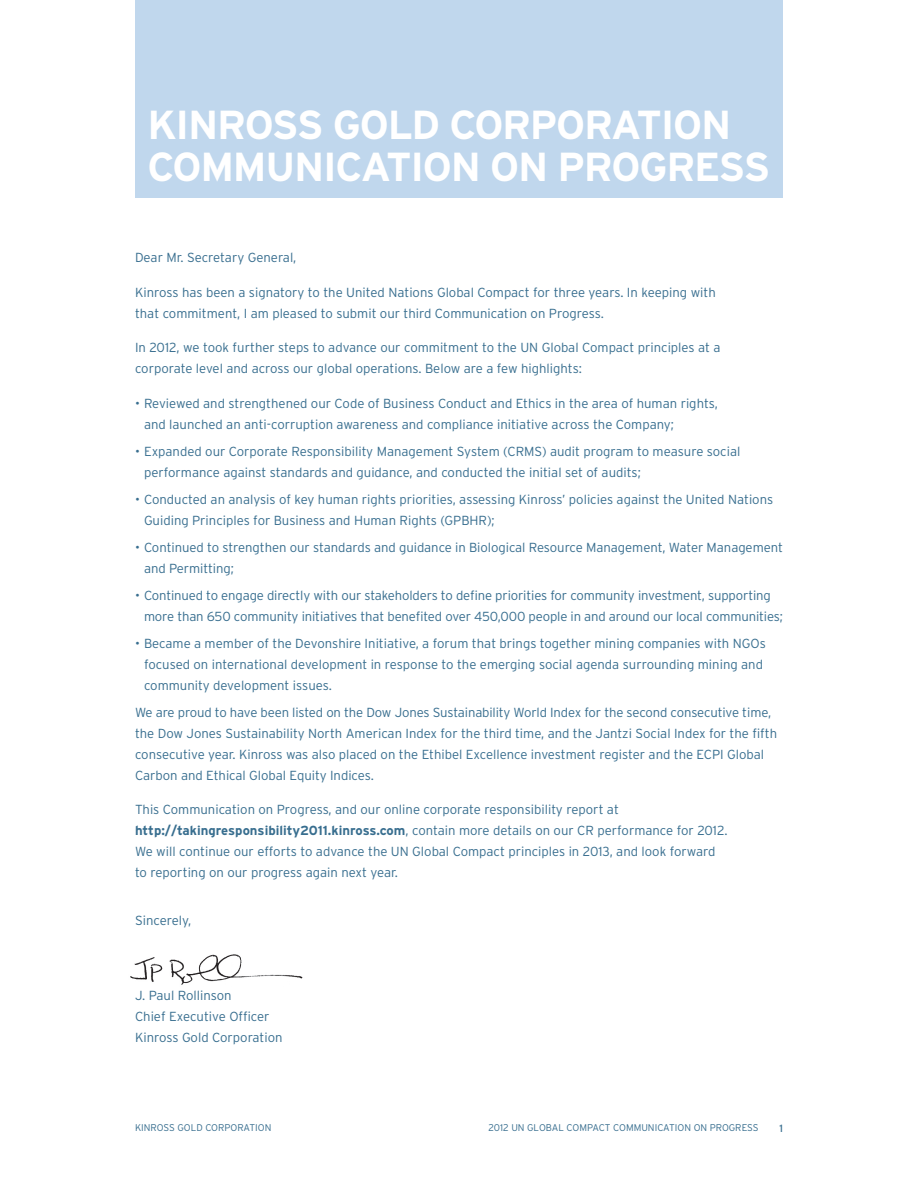
<style>
.page{position:relative;width:918px;height:1188px;background:#fff}
.page>*{position:absolute;margin:0;border:0;box-sizing:border-box;transform-origin:0 0}
.t1{font:700 40.5px/42px "Interstate";letter-spacing:-.03em;color:#fff}
.body{font:300 13.2px/21px "Interstate";color:#386e8f}
.t2{font:10.5px "Interstate";color:#386e8f}
.t3{font:300 9.75px "Interstate";color:#386e8f}
.s1{font-weight:700}
</style>
<div class="page">
<div style="left:135px;top:0;width:648px;height:198px;background:#c0d7ed"></div>
<img style="left:130px;top:954px;width:173px;height:31px">
<p class="t1" style="left:148px;top:104px;width:624px">KINROSS GOLD CORPORATION<br>COMMUNICATION ON PROGRESS</p>
<p class="body" style="left:135px;top:247px;width:163px">Dear Mr. Secretary General,</p>
<p class="body" style="left:135px;top:282px;width:582px">Kinross has been a signatory to the United Nations Global Compact for three years. In keeping with that commitment, I am pleased to submit our third Communication on Progress.</p>
<p class="body" style="left:135px;top:337px;width:587px">In 2012, we took further steps to advance our commitment to the UN Global Compact principles at a corporate level and across our global operations. Below are a few highlights:</p>
<p class="body" style="left:144px;top:393px;width:575px;text-indent:-9px">• Reviewed and strengthened our Code of Business Conduct and Ethics in the area of human rights, and launched an anti-corruption awareness and compliance initiative across the Company;</p>
<p class="body" style="left:144px;top:441px;width:598px;text-indent:-9px">• Expanded our Corporate Responsibility Management System (CRMS) audit program to measure social performance against standards and guidance, and conducted the initial set of audits;</p>
<p class="body" style="left:144px;top:489px;width:631px;text-indent:-9px">• Conducted an analysis of key human rights priorities, assessing Kinross’ policies against the United Nations<br>Guiding Principles for Business and Human Rights (GPBHR);</p>
<p class="body" style="left:144px;top:537px;width:641px;text-indent:-9px">• Continued to strengthen our standards and guidance in Biological Resource Management, Water Management and Permitting;</p>
<p class="body" style="left:144px;top:585px;width:641px;text-indent:-9px">• Continued to engage directly with our stakeholders to define priorities for community investment, supporting more than 650 community initiatives that benefited over 450,000 people in and around our local communities;</p>
<p class="body" style="left:144px;top:633px;width:623px;text-indent:-9px">• Became a member of the Devonshire Initiative, a forum that brings together mining companies with NGOs focused on international development in response to the emerging social agenda surrounding mining and community development issues.</p>
<p class="body" style="left:135px;top:702px;width:644px">We are proud to have been listed on the Dow Jones Sustainability World Index for the second consecutive time, the Dow Jones Sustainability North American Index for the third time, and the Jantzi Social Index for the fifth consecutive year. Kinross was also placed on the Ethibel Excellence investment register and the ECPI Global Carbon and Ethical Global Equity Indices.</p>
<p class="body" style="left:135px;top:799px;width:594px">This Communication on Progress, and our online corporate responsibility report at <span class="s1">http://takingresponsibility2011.kinross.com</span>, contain more details on our CR performance for 2012.<br>We will continue our efforts to advance the UN Global Compact principles in 2013, and look forward to reporting on our progress again next year.</p>
<p class="body" style="left:135px;top:910px;width:58px">Sincerely,</p>
<p class="body" style="left:135px;top:985px;width:149px">J. Paul Rollinson<br>Chief Executive Officer<br>Kinross Gold Corporation</p>
<p class="t3" style="left:135px;top:1122px;width:138px">KINROSS GOLD CORPORATION</p>
<p class="t3" style="left:489px;top:1122px;width:272px">2012 UN GLOBAL COMPACT COMMUNICATION ON PROGRESS</p>
<p class="t2" style="left:779px;top:1122px;width:5px">1</p>
</div>
